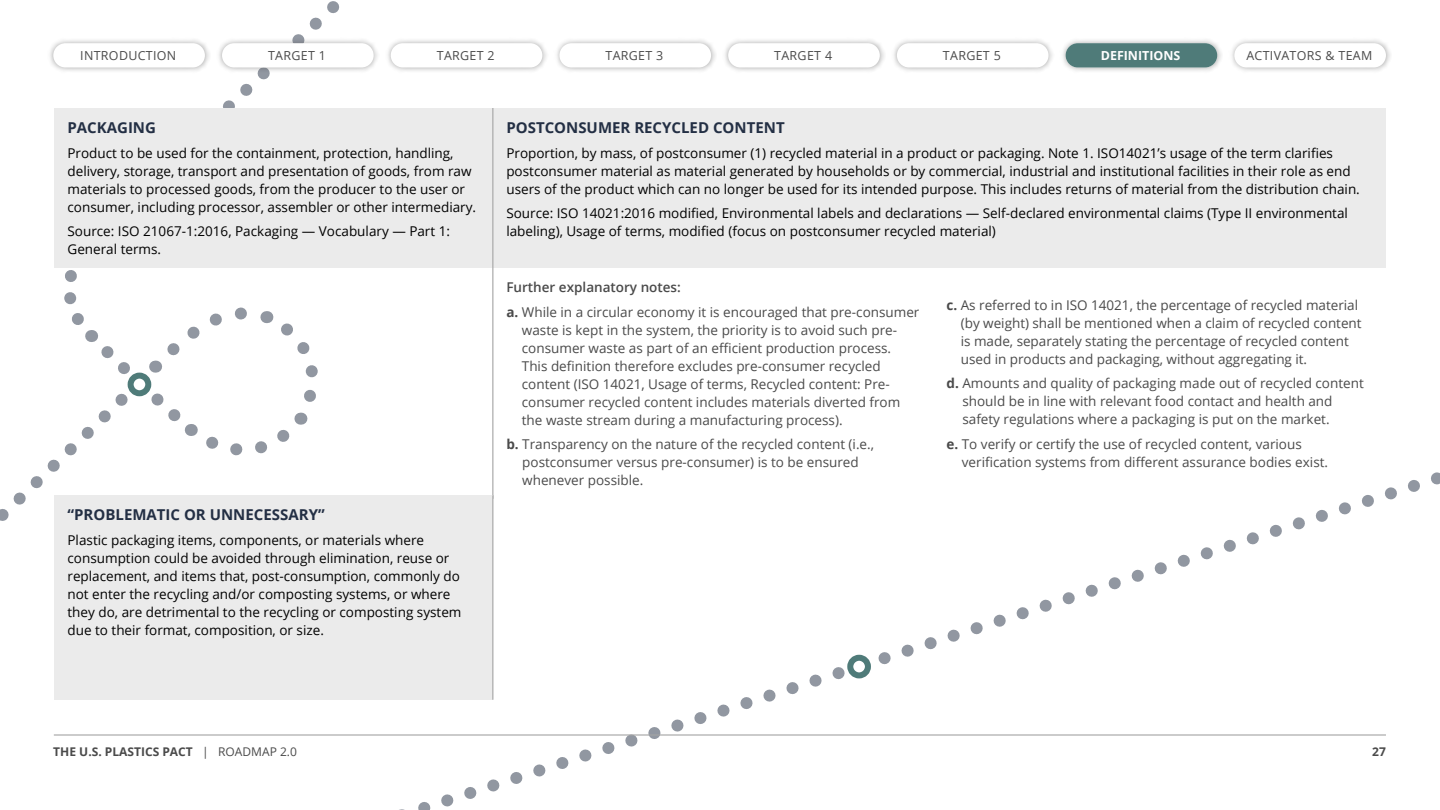
<style>
.page{position:relative;width:1440px;height:810px;background:#fff}
.page>*{position:absolute;margin:0;border:0;box-sizing:border-box;transform-origin:0 0}
.t1{font:700 15px "Open Sans";color:#232f44}
.t2{font:13.5px/18px "Open Sans";color:#000}
.t3{font:13.5px/18px "Open Sans";color:#4a4a4a}
.t4{font:12.45px "Open Sans";letter-spacing:.025em;color:#4a4a4a}
.t5{font:700 12.45px "Open Sans";color:#fff}
.t6{font:700 12px "Open Sans";color:#4a4a4a}
.s1{font-weight:600}
.s2{font-weight:700}
.s3{font-weight:400}
</style>
<div class="page">
<svg style="left:223px;top:1px;width:117px;height:107px"></svg>
<svg style="left:0;top:270px;width:318px;height:251px"></svg>
<div style="left:54px;top:108px;width:1332px;height:160px;background:#ebebeb"></div>
<hr style="left:492px;top:108px;width:1px;height:160px;background:#a4a4a4">
<hr style="left:492px;top:268px;width:1px;height:231px;background:#a4a4a4">
<div style="left:54px;top:495px;width:439px;height:205px;background:#ebebeb"></div>
<div style="left:131px;top:376px;width:17px;height:17px;background:#fff;border-radius:50%"></div>
<div style="left:128px;top:373px;width:23px;height:23px;border:6px solid #4f7b79;border-radius:50%"></div>
<svg style="left:418px;top:462px;width:1022px;height:348px"></svg>
<svg style="left:1439px;top:467px;width:1px;height:12px"></svg>
<div style="left:850px;top:658px;width:18px;height:17px;background:#fff;border-radius:50%"></div>
<div style="left:847px;top:655px;width:24px;height:23px;border:6px solid #4f7b79;border-radius:50%"></div>
<div style="left:1060px;top:37px;width:163px;height:37px;background:#4a4a4a;opacity:.5"></div>
<div style="left:48px;top:37px;width:163px;height:37px;background:#4a4a4a;opacity:.5"></div>
<div style="left:53px;top:43px;width:152px;height:24px;background:#fff;border-radius:12px"></div>
<div style="left:216px;top:37px;width:163px;height:37px;background:#4a4a4a;opacity:.5"></div>
<div style="left:222px;top:43px;width:152px;height:24px;background:#fff;border-radius:12px"></div>
<div style="left:385px;top:37px;width:163px;height:37px;background:#4a4a4a;opacity:.5"></div>
<div style="left:391px;top:43px;width:151px;height:24px;background:#fff;border-radius:12px"></div>
<div style="left:554px;top:37px;width:163px;height:37px;background:#4a4a4a;opacity:.5"></div>
<div style="left:559px;top:43px;width:152px;height:24px;background:#fff;border-radius:12px"></div>
<div style="left:722px;top:37px;width:163px;height:37px;background:#4a4a4a;opacity:.5"></div>
<div style="left:728px;top:43px;width:152px;height:24px;background:#fff;border-radius:12px"></div>
<div style="left:891px;top:37px;width:163px;height:37px;background:#4a4a4a;opacity:.5"></div>
<div style="left:897px;top:43px;width:151px;height:24px;background:#fff;border-radius:12px"></div>
<div style="left:1228px;top:37px;width:163px;height:37px;background:#4a4a4a;opacity:.5"></div>
<div style="left:1234px;top:43px;width:152px;height:24px;background:#fff;border-radius:12px"></div>
<hr style="left:54px;top:734px;width:1332px;height:2px;background:#a4a4a4">
<div style="left:1065px;top:43px;width:152px;height:24px;background:#4f7b79;border-radius:12px"></div>
<p class="t4" style="left:80px;top:47px;width:98px">INTRODUCTION</p>
<p class="t4" style="left:268px;top:47px;width:59px">TARGET 1</p>
<p class="t4" style="left:437px;top:47px;width:59px">TARGET 2</p>
<p class="t4" style="left:605px;top:47px;width:59px">TARGET 3</p>
<p class="t4" style="left:774px;top:47px;width:59px">TARGET 4</p>
<p class="t4" style="left:943px;top:47px;width:59px">TARGET 5</p>
<p class="t4" style="left:1246px;top:47px;width:127px">ACTIVATORS &amp; TEAM</p>
<p class="t5" style="left:1101px;top:47px;width:81px">DEFINITIONS</p>
<p class="t1" style="left:68px;top:117px;width:90px">PACKAGING</p>
<p class="t2" style="left:68px;top:143px;width:410px">Product to be used for the containment, protection, handling, delivery, storage, transport and presentation of goods, from raw materials to processed goods, from the producer to the user or consumer, including processor, assembler or other intermediary.</p>
<p class="t2" style="left:68px;top:222px;width:384px">Source: ISO 21067-1:2016, Packaging — Vocabulary — Part 1:<br>General terms.</p>
<p class="t1" style="left:68px;top:504px;width:259px">“PROBLEMATIC OR UNNECESSARY”</p>
<p class="t2" style="left:68px;top:531px;width:395px">Plastic packaging items, components, or materials where consumption could be avoided through elimination, reuse or replacement, and items that, post-consumption, commonly do not enter the recycling and/or composting systems, or where they do, are detrimental to the recycling or composting system due to their format, composition, or size.</p>
<p class="t1" style="left:506px;top:117px;width:280px">POSTCONSUMER RECYCLED CONTENT</p>
<p class="t2" style="left:506px;top:143px;width:855px">Proportion, by mass, of postconsumer (1) recycled material in a product or packaging. Note 1. ISO14021’s usage of the term clarifies postconsumer material as material generated by households or by commercial, industrial and institutional facilities in their role as end users of the product which can no longer be used for its intended purpose. This includes returns of material from the distribution chain.</p>
<p class="t2" style="left:506px;top:204px;width:843px">Source: ISO 14021:2016 modified, Environmental labels and declarations — Self-declared environmental claims (Type II environmental labeling), Usage of terms, modified (focus on postconsumer recycled material)</p>
<p class="t3" style="left:506px;top:274px;width:415px;line-height:24.8px"><span class="s1">Further explanatory notes:<br></span><span class="s2">a.</span> While in a circular economy it is encouraged that pre-consumer</p>
<p class="t3" style="left:522px;top:320px;width:380px">waste is kept in the system, the priority is to avoid such pre&shy;consumer waste as part of an efficient production process.<br>This definition therefore excludes pre-consumer recycled content (ISO 14021, Usage of terms, Recycled content: Pre&shy;consumer recycled content includes materials diverted from the waste stream during a manufacturing process).</p>
<p class="t3" style="left:522px;top:435px;width:353px;text-indent:-16px"><span class="s2">b.</span> Transparency on the nature of the recycled content (i.e., postconsumer versus pre-consumer) is to be ensured whenever possible.</p>
<p class="t3" style="left:961px;top:295px;width:402px;text-indent:-14px"><span class="s2">c.</span> As referred to in ISO 14021, the percentage of recycled material (by weight) shall be mentioned when a claim of recycled content is made, separately stating the percentage of recycled content used in products and packaging, without aggregating it.</p>
<p class="t3" style="left:962px;top:374px;width:403px;text-indent:-16px"><span class="s2">d.</span> Amounts and quality of packaging made out of recycled content should be in line with relevant food contact and health and safety regulations where a packaging is put on the market.</p>
<p class="t3" style="left:962px;top:435px;width:368px;text-indent:-15px"><span class="s2">e.</span> To verify or certify the use of recycled content, various verification systems from different assurance bodies exist.</p>
<p class="t6" style="left:53px;top:743px;width:245px">THE U.S. PLASTICS PACT <span class="s3">| ROADMAP 2.0</span></p>
<p class="t6" style="left:1372px;top:743px;width:15px">27</p>
</div>
